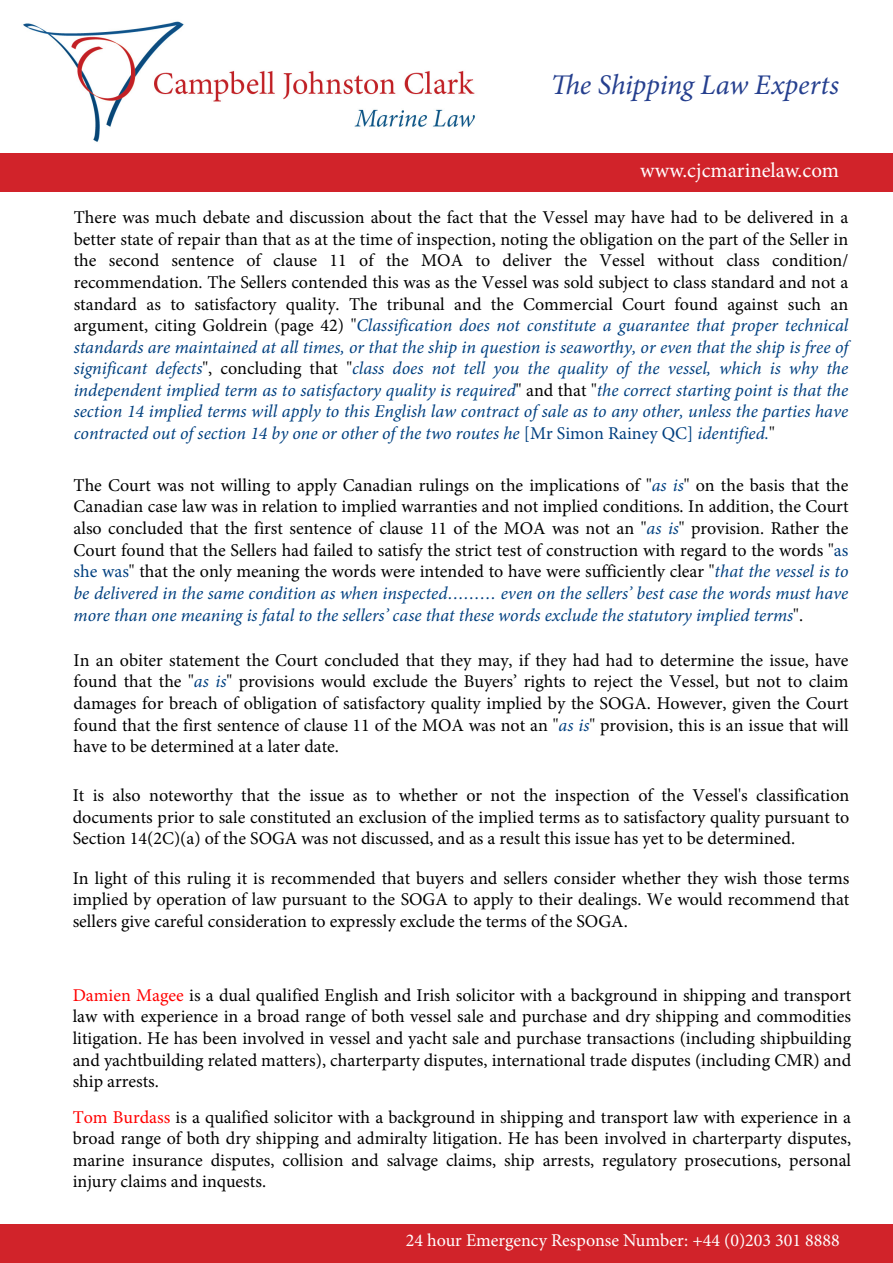
<style>
.page{position:relative;width:893px;height:1263px;background:#fff}
.page>*{position:absolute;margin:0;border:0;box-sizing:border-box;transform-origin:0 0}
.Sub-Head_2{font:italic 28.5px "Minion Pro";letter-spacing:-.005em;color:#253f8e}
.Sub-Head_2-2{font:21px "Minion Pro";color:#fff}
.t1{font:18px/21.6px "Minion Pro";color:#000;text-align:justify}
.Sub-Head_2-3{font:18px "Minion Pro";color:#fff}
.s1{font-style:italic;color:#004080}
.s2{color:#004080}
.s3{color:#f00}
</style>
<div class="page">
<div style="left:0;top:153px;width:893px;height:38px;background:#d1232a"></div>
<div style="left:0;top:1225px;width:893px;height:38px;background:#d1232a"></div>
<img style="left:23px;top:21px;width:452px;height:121px">
<p class="Sub-Head_2" style="left:551px;top:66px;width:290px">The Shipping Law Experts</p>
<p class="Sub-Head_2-2" style="left:640px;top:156px;width:200px">www.cjcmarinelaw.com</p>
<p class="t1" style="left:74px;top:207px;width:776px">There was much debate and discussion about the fact that the Vessel may have had to be delivered in a better state of repair than that as at the time of inspection, noting the obligation on the part of the Seller in the second sentence of clause 11 of the MOA to deliver the Vessel without class condition/ recommendation. The Sellers contended this was as the Vessel was sold subject to class standard and not a standard as to satisfactory quality. The tribunal and the Commercial Court found against such an argument, citing Goldrein (page 42) "<span class="s1">Classification does not constitute a guarantee that proper technical standards are maintained at all times, or that the ship in question is seaworthy, or even that the ship is free of significant defects</span>", concluding that "<span class="s1">class does not tell you the quality of the vessel, which is why the independent implied term as to satisfactory quality is required</span>" and that "<span class="s1">the correct starting point is that the section 14 implied terms will apply to this English law contract of sale as to any other, unless the parties have contracted out of section 14 by one or other of the two routes he</span> <span class="s2">[Mr Simon Rainey QC]</span> <span class="s1">identified.</span>"</p>
<p class="t1" style="left:74px;top:474px;width:776px">The Court was not willing to apply Canadian rulings on the implications of "<span class="s1">as is</span>" on the basis that the Canadian case law was in relation to implied warranties and not implied conditions. In addition, the Court also concluded that the first sentence of clause 11 of the MOA was not an "<span class="s1">as is</span>" provision. Rather the Court found that the Sellers had failed to satisfy the strict test of construction with regard to the words "<span class="s2">as she was</span>" that the only meaning the words were intended to have were sufficiently clear "<span class="s1">that the vessel is to be delivered in the same condition as when inspected……… even on the sellers’ best case the words must have more than one meaning is fatal to the sellers’ case that these words exclude the statutory implied terms</span>".</p>
<p class="t1" style="left:74px;top:649px;width:776px">In an obiter statement the Court concluded that they may, if they had had to determine the issue, have found that the "<span class="s1">as is</span>" provisions would exclude the Buyers’ rights to reject the Vessel, but not to claim damages for breach of obligation of satisfactory quality implied by the SOGA. However, given the Court found that the first sentence of clause 11 of the MOA was not an "<span class="s1">as is</span>" provision, this is an issue that will have to be determined at a later date.</p>
<p class="t1" style="left:73px;top:784px;width:778px">It is also noteworthy that the issue as to whether or not the inspection of the Vessel's classification documents prior to sale constituted an exclusion of the implied terms as to satisfactory quality pursuant to Section 14(2C)(a) of the SOGA was not discussed, and as a result this issue has yet to be determined.</p>
<p class="t1" style="left:73px;top:867px;width:778px">In light of this ruling it is recommended that buyers and sellers consider whether they wish those terms implied by operation of law pursuant to the SOGA to apply to their dealings. We would recommend that sellers give careful consideration to expressly exclude the terms of the SOGA.</p>
<p class="t1" style="left:73px;top:984px;width:780px"><span class="s3">Damien Magee</span> is a dual qualified English and Irish solicitor with a background in shipping and transport law with experience in a broad range of both vessel sale and purchase and dry shipping and commodities litigation. He has been involved in vessel and yacht sale and purchase transactions (including shipbuilding and yachtbuilding related matters), charterparty disputes, international trade disputes (including CMR) and ship arrests.</p>
<p class="t1" style="left:73px;top:1106px;width:780px"><span class="s3">Tom Burdass</span> is a qualified solicitor with a background in shipping and transport law with experience in a broad range of both dry shipping and admiralty litigation. He has been involved in charterparty disputes, marine insurance disputes, collision and salvage claims, ship arrests, regulatory prosecutions, personal injury claims and inquests.</p>
<p class="Sub-Head_2-3" style="left:406px;top:1228px;width:435px">24 hour Emergency Response Number: +44 (0)203 301 8888</p>
</div>
